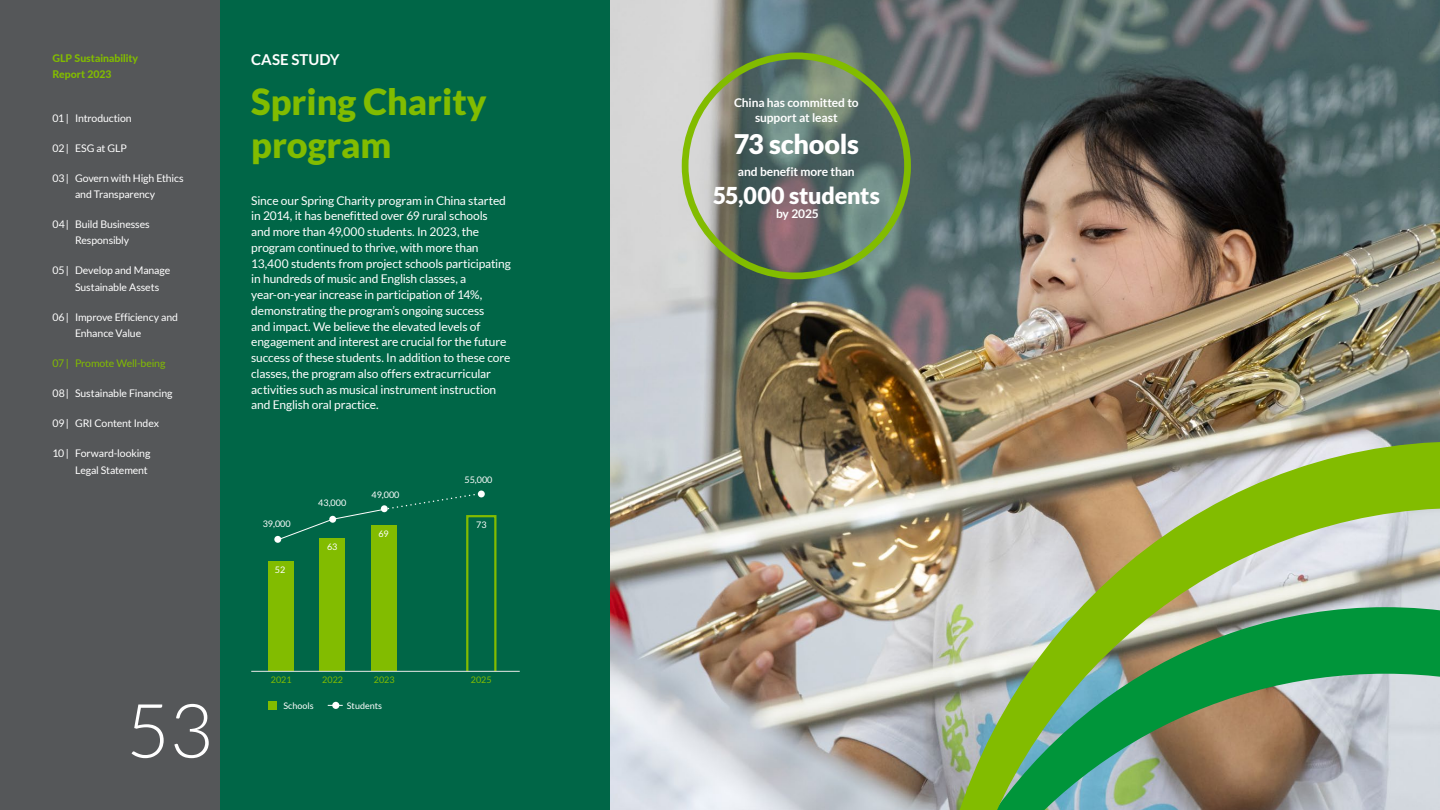
<style>
.page{position:relative;width:1440px;height:810px;background:#fff}
.page>*{position:absolute;margin:0;border:0;box-sizing:border-box;transform-origin:0 0}
.t1{font:300 75px "Lato";color:#fff}
.t2{font:900 36px/43.2px "Lato";color:#82bc00}
.t3{font:900 27px "Lato";letter-spacing:-.01em;color:#fff}
.t4{font:900 23.25px "Lato";letter-spacing:-.01em;color:#fff}
.t5{font:700 15px "Lato";color:#fff}
.t6{font:12px/15.8px "Lato";letter-spacing:-.01em;color:#fff}
.t7{font:700 12px/14.4px "Lato";letter-spacing:-.005em;color:#fff;text-align:center}
.t8{font:10.5px/16.5px "Lato";letter-spacing:-.01em;color:#fff;text-align:center}
.t9{font:800 10.5px/16.5px "Lato";color:#82bc00}
.t10{font:10.5px "Lato";letter-spacing:-.015em;color:#82bc00}
.t11{font:9px "Lato";color:#fff}
.t12{font:9px "Lato";color:#82bc00}
</style>
<div class="page">
<div style="left:0;top:0;width:221px;height:810px;background:#555759"></div>
<div style="left:220px;top:0;width:635px;height:810px;background:#006647"></div>
<img style="left:610px;top:0;width:830px;height:810px">
<img style="left:935px;top:442px;width:505px;height:368px">
<div style="left:682px;top:53px;width:229px;height:226px;border:7px solid #82bc00;border-radius:50%"></div>
<div style="left:268px;top:562px;width:25px;height:109px;background:#82bc00"></div>
<div style="left:274px;top:536px;width:7px;height:7px;background:#fff;border-radius:50%"></div>
<div style="left:478px;top:491px;width:7px;height:6px;background:#fff;border-radius:50%"></div>
<hr style="left:251px;top:671px;width:269px;height:1px;background:#e9e8e7">
<div style="left:268px;top:701px;width:9px;height:9px;background:#82bc00"></div>
<div style="left:332px;top:702px;width:7px;height:7px;background:#fff;border-radius:50%"></div>
<svg style="left:277px;top:492px;width:221px;height:180px"></svg>
<p class="t9" style="left:52px;top:49px;width:87px">GLP Sustainability<br>Report 2023</p>
<p class="t8" style="left:52px;top:109px;width:81px">01 | Introduction</p>
<p class="t8" style="left:52px;top:139px;width:76px">02| ESG at GLP</p>
<p class="t8" style="left:52px;top:169px;width:133px">03| Govern with High Ethics and Transparency</p>
<p class="t8" style="left:52px;top:216px;width:99px">04| Build Businesses<br>Responsibly</p>
<p class="t8" style="left:75px;top:262px;width:97px;text-align:left;text-indent:-23px">05| Develop and Manage<br>Sustainable Assets</p>
<p class="t8" style="left:75px;top:309px;width:105px;text-align:left;text-indent:-23px">06| Improve Efficiency and<br>Enhance Value</p>
<p class="t10" style="left:53px;top:358px;width:114px">07 | Promote Well-being</p>
<p class="t8" style="left:53px;top:385px;width:122px">08| Sustainable Financing</p>
<p class="t8" style="left:53px;top:415px;width:108px">09| GRI Content Index</p>
<p class="t8" style="left:53px;top:445px;width:99px;text-align:right">10 | Forward-looking<br>Legal Statement</p>
<h1 class="t1" style="left:126px;top:690px;width:88px">53</h1>
<p class="t5" style="left:251px;top:51px;width:90px">CASE STUDY</p>
<h2 class="t2" style="left:251px;top:80px;width:237px">Spring Charity program</h2>
<p class="t7" style="left:734px;top:95px;width:126px">China has committed to support at least</p>
<h3 class="t3" style="left:734px;top:128px;width:127px">73 schools</h3>
<p class="t7" style="left:738px;top:164px;width:118px">and benefit more than</p>
<h3 class="t4" style="left:713px;top:182px;width:169px">55,000 students</h3>
<p class="t7" style="left:776px;top:206px;width:44px">by 2025</p>
<p class="t6" style="left:251px;top:192px;width:261px">Since our Spring Charity program in China started in 2014, it has benefitted over 69 rural schools<br>and more than 49,000 students. In 2023, the program continued to thrive, with more than 13,400 students from project schools participating in hundreds of music and English classes, a year-on-year increase in participation of 14%, demonstrating the program’s ongoing success<br>and impact. We believe the elevated levels of engagement and interest are crucial for the future success of these students. In addition to these core classes, the program also offers extracurricular activities such as musical instrument instruction and English oral practice.</p>
<p class="t11" style="left:263px;top:519px;width:30px">39,000</p>
<p class="t11" style="left:275px;top:564px;width:12px">52</p>
<p class="t11" style="left:318px;top:498px;width:30px">43,000</p>
<p class="t11" style="left:327px;top:542px;width:12px">63</p>
<p class="t11" style="left:372px;top:490px;width:30px">49,000</p>
<p class="t11" style="left:378px;top:528px;width:12px">69</p>
<p class="t11" style="left:464px;top:475px;width:30px">55,000</p>
<p class="t11" style="left:476px;top:520px;width:12px">73</p>
<p class="t12" style="left:271px;top:675px;width:22px">2021</p>
<p class="t12" style="left:322px;top:675px;width:22px">2022</p>
<p class="t12" style="left:374px;top:675px;width:22px">2023</p>
<p class="t12" style="left:471px;top:675px;width:22px">2025</p>
<p class="t11" style="left:284px;top:700px;width:32px">Schools</p>
<p class="t11" style="left:347px;top:700px;width:37px">Students</p>
</div>
